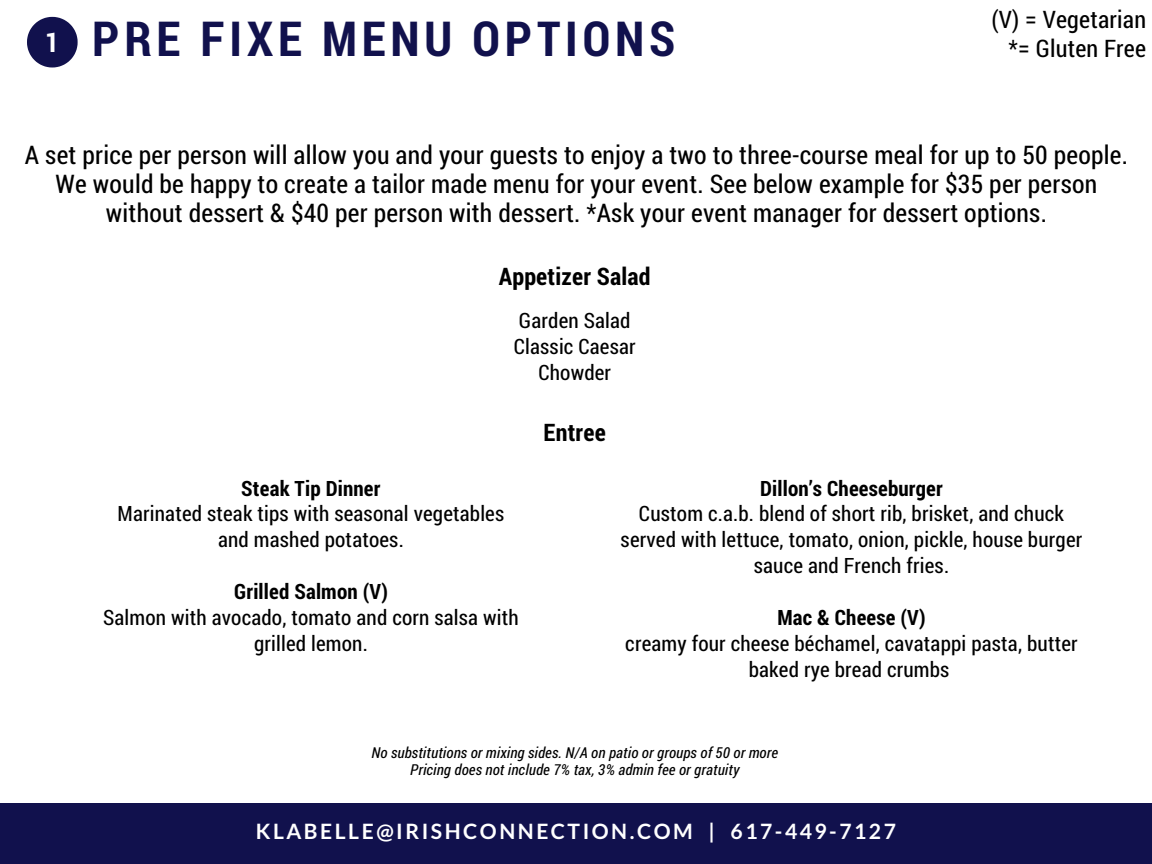
<style>
.page{position:relative;width:1152px;height:864px;background:#fff}
.page>*{position:absolute;margin:0;border:0;box-sizing:border-box;transform-origin:0 0}
.t1{font:700 48.3px "Roboto Condensed";letter-spacing:.1em;color:#11114d}
.t2{font:700 27.3px "Roboto Condensed";color:#fff}
.t3{font:25.65px/29.2px "Roboto Condensed";letter-spacing:.01em;color:#000;text-align:center}
.t4{font:24.15px/29.2px "Roboto Condensed";letter-spacing:.01em;color:#000;text-align:right}
.t5{font:700 24.15px "Roboto Condensed";letter-spacing:.01em;color:#000}
.t6{font:21.15px/25.8px "Roboto Condensed";letter-spacing:.01em;color:#000;text-align:center}
.t7{font:700 21.15px "Roboto Condensed";letter-spacing:.01em;color:#000}
.t8{font:700 21.15px "Lato";letter-spacing:.12em;color:#fff}
.t9{font:italic 15.15px/16.8px "Roboto Condensed";letter-spacing:.01em;color:#000;text-align:center}
</style>
<div class="page">
<svg style="left:27px;top:17px;width:51px;height:51px"></svg>
<div style="left:0;top:803px;width:1152px;height:61px;background:#11114d"></div>
<p class="t2" style="left:46px;top:24px;width:15px">1</p>
<h1 class="t1" style="left:92px;top:5px;width:584px">PRE FIXE MENU OPTIONS</h1>
<p class="t4" style="left:992px;top:4px;width:156px">(V) = Vegetarian *= Gluten Free</p>
<p class="t3" style="left:25px;top:139px;width:1104px">A set price per person will allow you and your guests to enjoy a two to three-course meal for up to 50 people.<br>We would be happy to create a tailor made menu for your event. See below example for $35 per person without dessert &amp; $40 per person with dessert. *Ask your event manager for dessert options.</p>
<p class="t5" style="left:499px;top:260px;width:153px">Appetizer Salad</p>
<p class="t6" style="left:514px;top:307px;width:123px">Garden Salad<br>Classic Caesar<br>Chowder</p>
<p class="t7" style="left:241px;top:473px;width:141px">Steak Tip Dinner</p>
<p class="t6" style="left:118px;top:500px;width:388px">Marinated steak tips with seasonal vegetables and mashed potatoes.</p>
<p class="t7" style="left:234px;top:577px;width:155px">Grilled Salmon (V)</p>
<p class="t6" style="left:103px;top:604px;width:417px">Salmon with avocado, tomato and corn salsa with grilled lemon.</p>
<p class="t5" style="left:544px;top:415px;width:64px">Entree</p>
<p class="t7" style="left:760px;top:473px;width:184px">Dillon’s Cheeseburger</p>
<p class="t6" style="left:621px;top:500px;width:463px">Custom c.a.b. blend of short rib, brisket, and chuck served with lettuce, tomato, onion, pickle, house burger sauce and French fries.</p>
<p class="t7" style="left:777px;top:603px;width:150px">Mac &amp; Cheese (V)</p>
<p class="t6" style="left:625px;top:630px;width:454px">creamy four cheese béchamel, cavatappi pasta, butter baked rye bread crumbs</p>
<p class="t9" style="left:371px;top:743px;width:408px">No substitutions or mixing sides. N/A on patio or groups of 50 or more<br>Pricing does not include 7% tax, 3% admin fee or gratuity</p>
<p class="t8" style="left:256px;top:818px;width:642px">KLABELLE@IRISHCONNECTION.COM | 617-449-7127</p>
</div>
